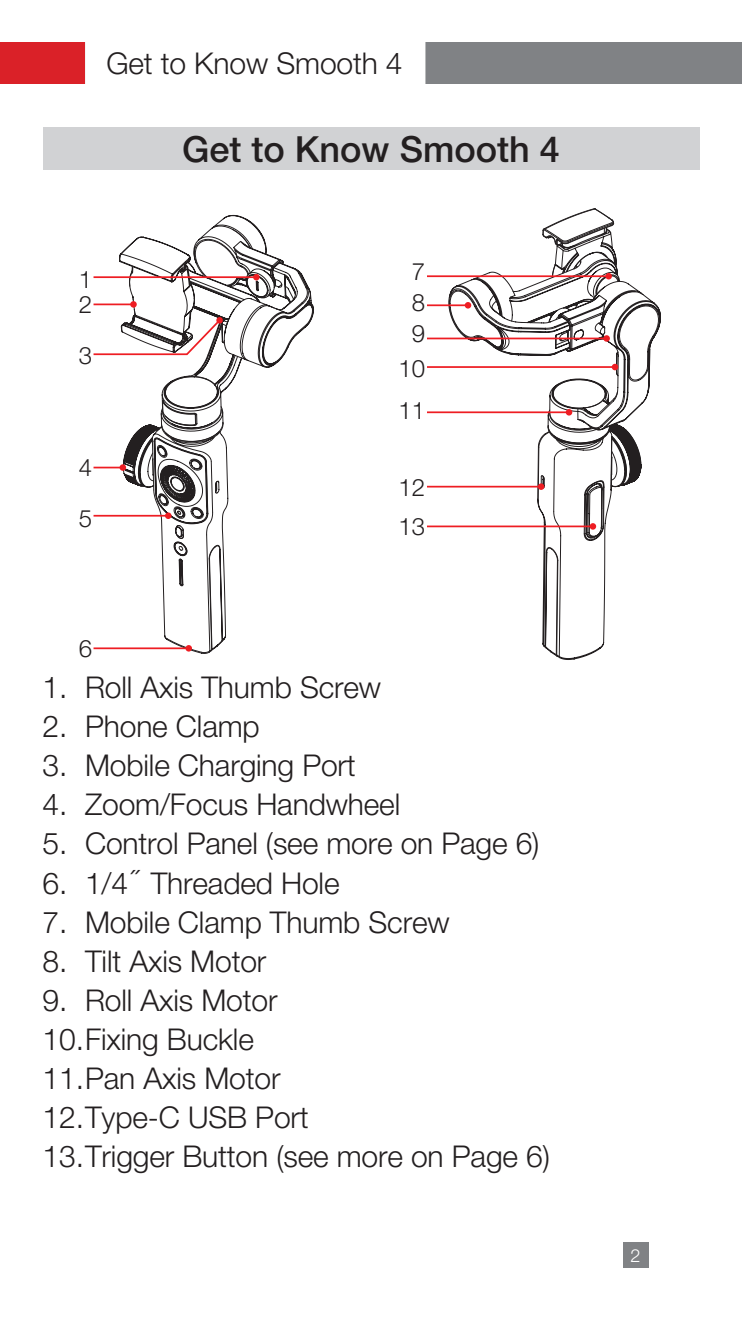
<style>
.page{position:relative;width:742px;height:1319px;background:#fff}
.page>*{position:absolute;margin:0;border:0;box-sizing:border-box;transform-origin:0 0}
.正文标题{font:36px "M Ying Hei PRC W5";color:#231f20}
.页码标题{font:30px "M Ying Hei PRC W3";letter-spacing:-.005em;color:#231f20}
.正文无段前段后{font:24px "M Ying Hei PRC W3";letter-spacing:-.005em;color:#231f20}
.t1{font:18px "M Ying Hei PRC W3";color:#fff}
</style>
<div class="page">
<div style="left:0;top:43px;width:85px;height:41px;background:#da2128"></div>
<div style="left:85px;top:43px;width:657px;height:41px;background:#808285"></div>
<div style="left:622px;top:1242px;width:26px;height:25px;background:#808285"></div>
<svg style="left:448px;top:208px;width:213px;height:452px"></svg>
<svg style="left:93px;top:215px;width:221px;height:438px"></svg>
<hr style="left:427px;top:337px;width:179px;height:2px;background:#ee1d23">
<div style="left:603px;top:335px;width:7px;height:7px;background:#ee1d23;border-radius:50%"></div>
<hr style="left:427px;top:366px;width:188px;height:2px;background:#ee1d23">
<div style="left:611px;top:364px;width:7px;height:6px;background:#ee1d23;border-radius:50%"></div>
<hr style="left:427px;top:411px;width:142px;height:2px;background:#ee1d23">
<div style="left:565px;top:409px;width:7px;height:6px;background:#ee1d23;border-radius:50%"></div>
<hr style="left:427px;top:304px;width:41px;height:2px;background:#ee1d23">
<div style="left:464px;top:302px;width:7px;height:6px;background:#ee1d23;border-radius:50%"></div>
<hr style="left:427px;top:275px;width:181px;height:2px;background:#ee1d23">
<div style="left:605px;top:273px;width:7px;height:6px;background:#ee1d23;border-radius:50%"></div>
<hr style="left:427px;top:485px;width:114px;height:2px;background:#ee1d23">
<div style="left:538px;top:483px;width:6px;height:7px;background:#ee1d23;border-radius:50%"></div>
<hr style="left:427px;top:525px;width:166px;height:2px;background:#ee1d23">
<div style="left:589px;top:523px;width:7px;height:6px;background:#ee1d23;border-radius:50%"></div>
<div style="left:85px;top:42px;width:340px;height:42px;background:#fff"></div>
<div style="left:43px;top:128px;width:656px;height:42px;background:#d1d2d4"></div>
<p class="页码标题" style="left:106px;top:45px;width:298px">Get to Know Smooth 4</p>
<p class="正文标题" style="left:182px;top:127px;width:379px">Get to Know Smooth 4</p>
<p class="正文无段前段后" style="left:79px;top:265px;width:15px">1</p>
<p class="正文无段前段后" style="left:411px;top:257px;width:15px">7</p>
<p class="正文无段前段后" style="left:79px;top:290px;width:15px">2</p>
<p class="正文无段前段后" style="left:411px;top:288px;width:15px">8</p>
<p class="正文无段前段后" style="left:79px;top:341px;width:15px">3</p>
<p class="正文无段前段后" style="left:411px;top:319px;width:15px">9</p>
<p class="正文无段前段后" style="left:398px;top:353px;width:28px">10</p>
<p class="正文无段前段后" style="left:398px;top:396px;width:28px">11</p>
<p class="正文无段前段后" style="left:79px;top:452px;width:15px">4</p>
<p class="正文无段前段后" style="left:398px;top:473px;width:28px">12</p>
<p class="正文无段前段后" style="left:79px;top:503px;width:15px">5</p>
<p class="正文无段前段后" style="left:398px;top:511px;width:28px">13</p>
<p class="正文无段前段后" style="left:79px;top:634px;width:15px">6</p>
<p class="页码标题" style="left:43px;top:669px;width:340px">1. Roll Axis Thumb Screw</p>
<p class="页码标题" style="left:43px;top:708px;width:219px">2. Phone Clamp</p>
<p class="页码标题" style="left:43px;top:747px;width:315px">3. Mobile Charging Port</p>
<p class="页码标题" style="left:43px;top:786px;width:359px">4. Zoom/Focus Handwheel</p>
<p class="页码标题" style="left:43px;top:825px;width:498px">5. Control Panel (see more on Page 6)</p>
<p class="页码标题" style="left:43px;top:864px;width:298px">6. 1/4″ Threaded Hole</p>
<p class="页码标题" style="left:43px;top:903px;width:408px">7. Mobile Clamp Thumb Screw</p>
<p class="页码标题" style="left:43px;top:942px;width:225px">8. Tilt Axis Motor</p>
<p class="页码标题" style="left:43px;top:981px;width:236px">9. Roll Axis Motor</p>
<p class="页码标题" style="left:43px;top:1020px;width:213px">10.Fixing Buckle</p>
<p class="页码标题" style="left:43px;top:1059px;width:239px">11.Pan Axis Motor</p>
<p class="页码标题" style="left:43px;top:1098px;width:268px">12.Type-C USB Port</p>
<p class="页码标题" style="left:43px;top:1137px;width:509px">13.Trigger Button (see more on Page 6)</p>
<p class="t1" style="left:630px;top:1243px;width:12px">2</p>
</div>
